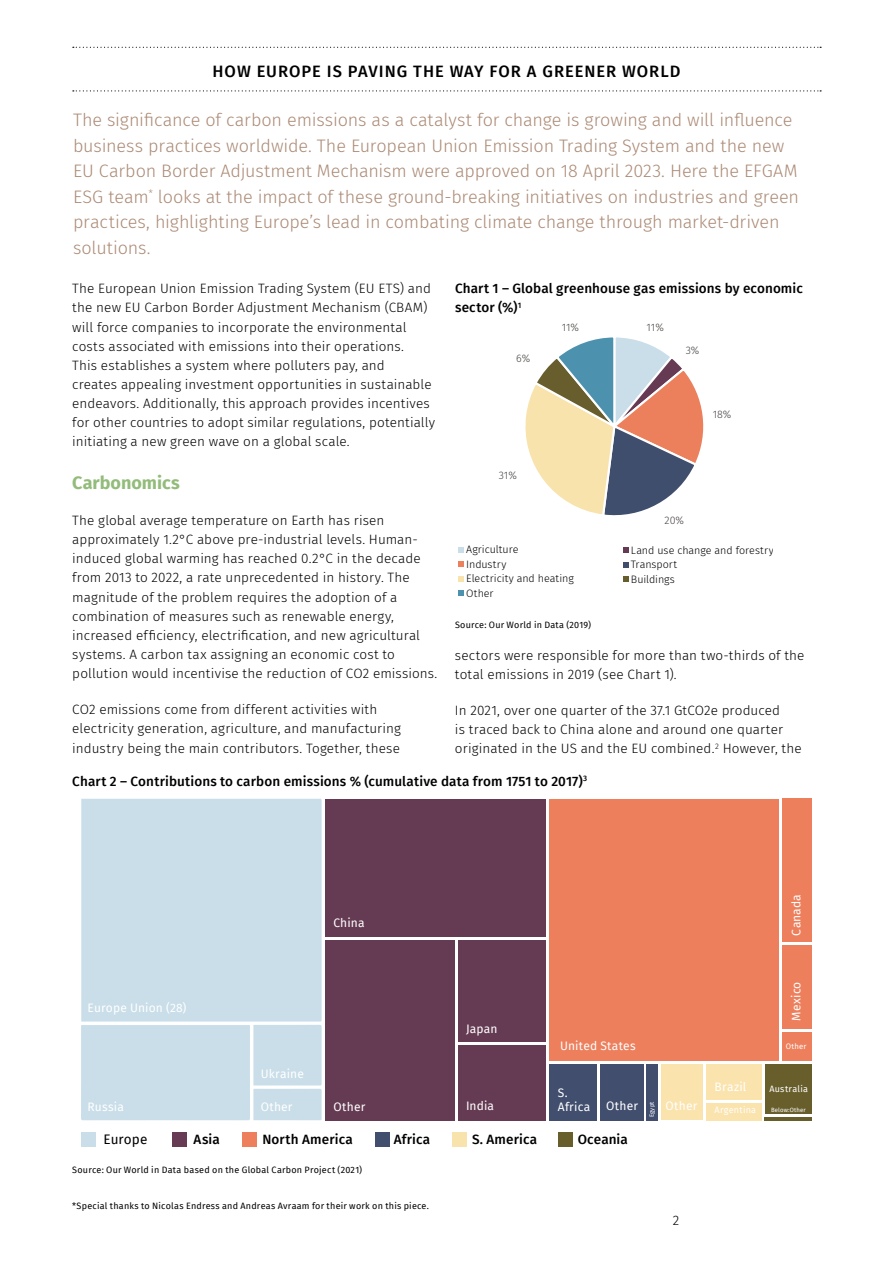
<style>
.page{position:relative;width:893px;height:1263px;background:#fff}
.page>*{position:absolute;margin:0;border:0;box-sizing:border-box;transform-origin:0 0}
.t1{font:300 18px/25.5px "Fira Sans";letter-spacing:-.01em;color:#ab8a75}
.t2{font:700 18px "Fira Sans";color:#93bc7b}
.t3{font:500 16.5px "Fira Sans";letter-spacing:.06em;color:#000}
.t4{font:300 13.5px/19.2px "Fira Sans";letter-spacing:.005em;color:#000}
.t5{font:500 13.5px/19.2px "Fira Sans";letter-spacing:.01em;color:#000}
.t6{font:13.5px "Fira Sans";letter-spacing:.005em;color:#000}
.t7{font:12px "Fira Sans";letter-spacing:.015em;color:#fff}
.t8{font:300 10.65px/14.7px "Fira Sans";letter-spacing:-.005em;color:#000}
.t9{font:300 10.65px "Fira Sans";color:#484442}
.t10{font:9px "Fira Sans";letter-spacing:.025em;color:#000}
.t11{font:9px "Fira Sans";letter-spacing:.03em;color:#fff}
.t12{font:7.8px "Fira Sans";letter-spacing:.02em;color:#fff}
.t13{font:6px "Fira Sans";letter-spacing:.02em;color:#fff}
</style>
<div class="page">
<svg style="left:73px;top:47px;width:748px;height:1px"></svg>
<svg style="left:73px;top:90px;width:748px;height:1px"></svg>
<svg style="left:458px;top:548px;width:6px;height:5px"></svg>
<svg style="left:623px;top:548px;width:5px;height:5px"></svg>
<svg style="left:458px;top:561px;width:6px;height:6px"></svg>
<svg style="left:623px;top:562px;width:5px;height:6px"></svg>
<svg style="left:458px;top:576px;width:6px;height:5px"></svg>
<svg style="left:623px;top:576px;width:5px;height:6px"></svg>
<svg style="left:458px;top:590px;width:6px;height:6px"></svg>
<svg style="left:525px;top:337px;width:179px;height:179px"></svg>
<div style="left:81px;top:1132px;width:15px;height:15px;background:#cadee9"></div>
<div style="left:172px;top:1132px;width:15px;height:15px;background:#673b54"></div>
<div style="left:242px;top:1132px;width:15px;height:15px;background:#ed7f5c"></div>
<div style="left:375px;top:1132px;width:15px;height:15px;background:#414e6e"></div>
<div style="left:452px;top:1132px;width:15px;height:15px;background:#f8e3ac"></div>
<div style="left:558px;top:1132px;width:15px;height:15px;background:#685e2b"></div>
<svg style="left:81px;top:798px;width:731px;height:323px"></svg>
<div style="left:549px;top:799px;width:229px;height:262px;background:#ed7f5c"></div>
<div style="left:81px;top:799px;width:241px;height:222px;background:#c9dee9"></div>
<div style="left:325px;top:799px;width:221px;height:137px;background:#653b53"></div>
<div style="left:325px;top:940px;width:129px;height:180px;background:#653b53"></div>
<div style="left:458px;top:940px;width:88px;height:101px;background:#653b53"></div>
<div style="left:458px;top:1045px;width:88px;height:75px;background:#653b53"></div>
<div style="left:782px;top:799px;width:30px;height:143px;background:#ed7f5c"></div>
<div style="left:549px;top:1064px;width:48px;height:56px;background:#414e6e"></div>
<div style="left:782px;top:945px;width:30px;height:84px;background:#ed7f5c"></div>
<div style="left:600px;top:1064px;width:43px;height:56px;background:#414e6e"></div>
<div style="left:662px;top:1064px;width:41px;height:56px;background:#fae3ac"></div>
<div style="left:765px;top:1064px;width:47px;height:49px;background:#685e2c"></div>
<div style="left:81px;top:1025px;width:241px;height:95px;background:#c9dee9"></div>
<div style="left:706px;top:1064px;width:55px;height:35px;background:#fae3ac"></div>
<div style="left:706px;top:1103px;width:55px;height:17px;background:#fae3ac"></div>
<div style="left:782px;top:1032px;width:30px;height:29px;background:#ed7f5c"></div>
<div style="left:647px;top:1064px;width:11px;height:56px;background:#414e6e"></div>
<hr style="left:765px;top:1117px;width:47px;height:3px;background:#685e2c">
<p class="t3" style="left:213px;top:58px;width:469px">HOW EUROPE IS PAVING THE WAY FOR A GREENER WORLD</p>
<p class="t1" style="left:73px;top:107px;width:728px">The significance of carbon emissions as a catalyst for change is growing and will influence business practices worldwide. The European Union Emission Trading System and the new EU Carbon Border Adjustment Mechanism were approved on 18 April 2023. Here the EFGAM ESG team<sup>*</sup> looks at the impact of these ground-breaking initiatives on industries and green practices, highlighting Europe’s lead in combating climate change through market-driven solutions.</p>
<p class="t4" style="left:72px;top:279px;width:364px">The European Union Emission Trading System (EU ETS) and the new EU Carbon Border Adjustment Mechanism (CBAM) will force companies to incorporate the environmental costs associated with emissions into their operations.<br>This establishes a system where polluters pay, and<br>creates appealing investment opportunities in sustainable endeavors. Additionally, this approach provides incentives for other countries to adopt similar regulations, potentially initiating a new green wave on a global scale.</p>
<h1 class="t2" style="left:72px;top:467px;width:109px">Carbonomics</h1>
<p class="t4" style="left:72px;top:511px;width:367px">The global average temperature on Earth has risen approximately 1.2°C above pre-industrial levels. Human&shy;induced global warming has reached 0.2°C in the decade from 2013 to 2022, a rate unprecedented in history. The magnitude of the problem requires the adoption of a combination of measures such as renewable energy, increased efficiency, electrification, and new agricultural systems. A carbon tax assigning an economic cost to pollution would incentivise the reduction of CO2 emissions.</p>
<p class="t4" style="left:72px;top:700px;width:330px">CO2 emissions come from different activities with electricity generation, agriculture, and manufacturing industry being the main contributors. Together, these</p>
<p class="t5" style="left:455px;top:278px;width:349px">Chart 1 – Global greenhouse gas emissions by economic sector (%)<sup>1</sup></p>
<p class="t9" style="left:516px;top:351px;width:16px">6%</p>
<p class="t9" style="left:562px;top:320px;width:19px">11%</p>
<p class="t9" style="left:499px;top:468px;width:20px">31%</p>
<p class="t8" style="left:466px;top:542px;width:109px">Agriculture<br>Industry<br>Electricity and heating<br>Other</p>
<p class="t10" style="left:455px;top:618px;width:138px">Source: Our World in Data (2019)</p>
<p class="t9" style="left:646px;top:320px;width:19px">11%</p>
<p class="t9" style="left:686px;top:342px;width:15px">3%</p>
<p class="t9" style="left:713px;top:407px;width:20px">18%</p>
<p class="t9" style="left:665px;top:513px;width:21px">20%</p>
<p class="t8" style="left:631px;top:542px;width:144px">Land use change and forestry<br>Transport<br>Buildings</p>
<p class="t4" style="left:455px;top:645px;width:351px">sectors were responsible for more than two-thirds of the total emissions in 2019 (see Chart 1).</p>
<p class="t4" style="left:455px;top:700px;width:348px">In 2021, over one quarter of the 37.1 GtCO2e produced<br>is traced back to China alone and around one quarter originated in the US and the EU combined.<sup>2</sup> However, the</p>
<p class="t5" style="left:72px;top:770px;width:516px">Chart 2 – Contributions to carbon emissions % (cumulative data from 1751 to 2017)<sup>3</sup></p>
<p class="t7" style="left:333px;top:913px;width:33px">China</p>
<p class="t7" style="left:787px;top:935px;width:43px;rotate:-90deg">Canada</p>
<p class="t7" style="left:88px;top:998px;width:100px">Europe Union (28)</p>
<p class="t7" style="left:261px;top:1064px;width:45px">Ukraine</p>
<p class="t7" style="left:466px;top:1019px;width:33px">Japan</p>
<p class="t7" style="left:560px;top:1037px;width:77px">United States</p>
<p class="t7" style="left:558px;top:1083px;width:11px">S.</p>
<p class="t7" style="left:466px;top:1096px;width:30px">India</p>
<p class="t7" style="left:606px;top:1096px;width:33px">Other</p>
<p class="t13" style="left:647px;top:1117px;width:17px;rotate:-90deg">Egypt</p>
<p class="t7" style="left:88px;top:1098px;width:38px">Russia</p>
<p class="t7" style="left:261px;top:1098px;width:33px">Other</p>
<p class="t7" style="left:333px;top:1097px;width:33px">Other</p>
<p class="t7" style="left:558px;top:1098px;width:34px">Africa</p>
<p class="t5" style="left:194px;top:1129px;width:28px">Asia</p>
<p class="t5" style="left:262px;top:1129px;width:92px">North America</p>
<p class="t5" style="left:394px;top:1129px;width:38px">Africa</p>
<p class="t5" style="left:472px;top:1129px;width:67px">S. America</p>
<p class="t5" style="left:578px;top:1129px;width:52px">Oceania</p>
<p class="t6" style="left:103px;top:1129px;width:45px">Europe</p>
<p class="t10" style="left:72px;top:1162px;width:291px">Source: Our World in Data based on the Global Carbon Project (2021)</p>
<p class="t10" style="left:72px;top:1199px;width:358px">*Special thanks to Nicolas Endress and Andreas Avraam for their work on this piece.</p>
<p class="t7" style="left:787px;top:1020px;width:40px;rotate:-90deg">Mexico</p>
<p class="t12" style="left:786px;top:1040px;width:22px">Other</p>
<p class="t7" style="left:715px;top:1078px;width:33px">Brazil</p>
<p class="t11" style="left:715px;top:1103px;width:43px">Argentina</p>
<p class="t11" style="left:769px;top:1082px;width:40px">Australia</p>
<p class="t7" style="left:665px;top:1096px;width:33px">Other</p>
<p class="t13" style="left:771px;top:1105px;width:36px">Below:Other</p>
<p class="t4" style="left:673px;top:1210px;width:8px">2</p>
</div>
